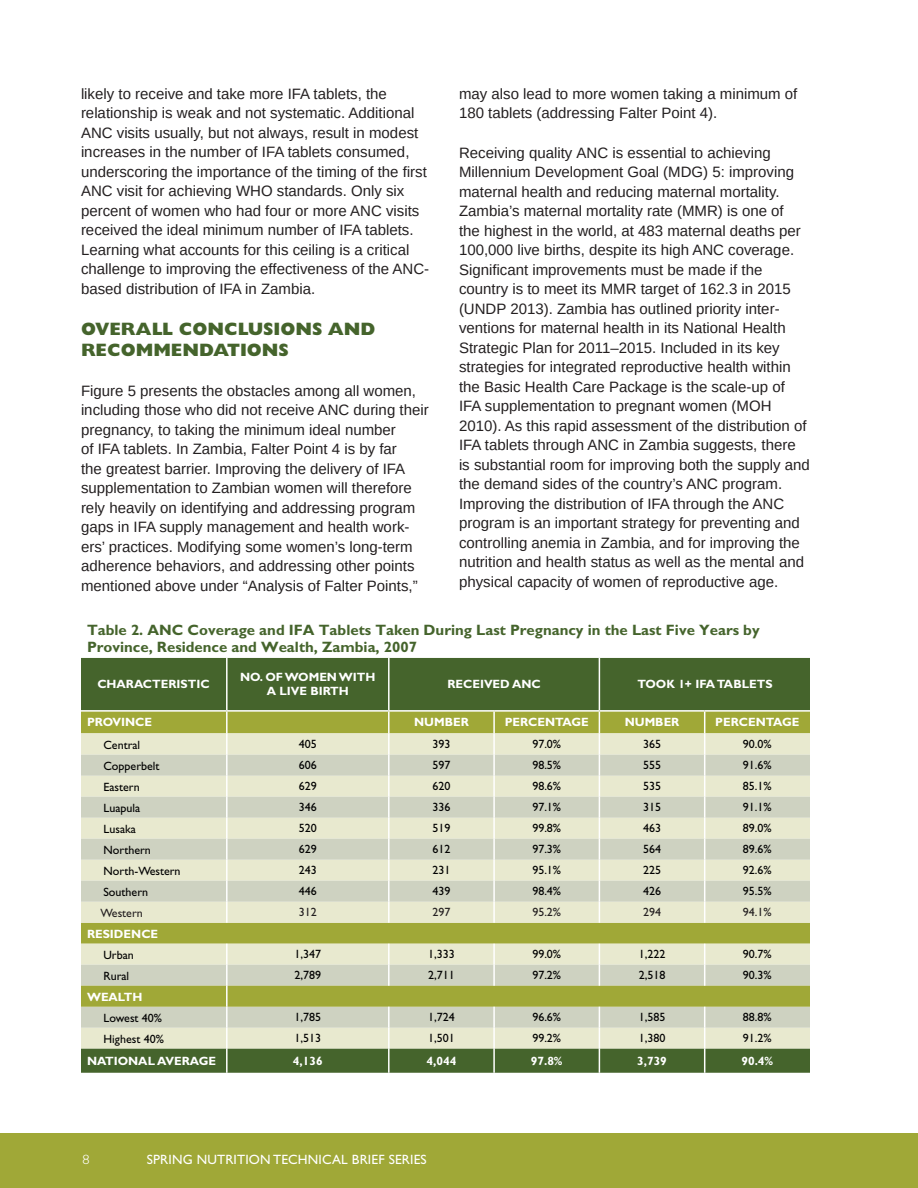
<style>
.page{position:relative;width:918px;height:1188px;background:#fff}
.page>*{position:absolute;margin:0;border:0;box-sizing:border-box;transform-origin:0 0}
.subhead_1{font:800 18px/21px "Gill Sans Std";color:#45642c}
.body_text{font:15px/19.5px "Arimo";color:#231f20}
.t1{font:700 15px/16.5px "Gill Sans Std";color:#45642c}
.t2{font:13.5px "Gill Sans Std";letter-spacing:.01em;color:#fff}
.t3{font:300 13.5px "Gill Sans Std";color:#fff;scale:1.15 1}
.t4{font:12px "Gill Sans Std";color:#000}
.t5{font:700 12px/13.5px "Gill Sans Std";color:#fff;text-align:center}
.t6{font:12px "Gill Sans Std";color:#231f20}
</style>
<div class="page">
<div style="left:0;top:1133px;width:918px;height:55px;background:#a0a837"></div>
<div style="left:81px;top:923px;width:729px;height:21px;background:#a0a837"></div>
<svg style="left:81px;top:944px;width:729px;height:129px;background:#b6be94"></svg>
<svg style="left:81px;top:658px;width:729px;height:265px;background:#bac29e"></svg>
<p class="body_text" style="left:81px;top:84px;width:350px">likely to receive and take more IFA tablets, the relationship is weak and not systematic. Additional ANC visits usually, but not always, result in modest increases in the number of IFA tablets consumed, underscoring the importance of the timing of the first ANC visit for achieving WHO standards. Only six percent of women who had four or more ANC visits received the ideal minimum number of IFA tablets.<br>Learning what accounts for this ceiling is a critical challenge to improving the effectiveness of the ANC&shy;based distribution of IFA in Zambia.</p>
<h1 class="subhead_1" style="left:81px;top:318px;width:296px">OVERALL CONCLUSIONS AND<br>RECOMMENDATIONS</h1>
<p class="body_text" style="left:81px;top:381px;width:349px">Figure 5 presents the obstacles among all women, including those who did not receive ANC during their pregnancy, to taking the minimum ideal number<br>of IFA tablets. In Zambia, Falter Point 4 is by far<br>the greatest barrier. Improving the delivery of IFA supplementation to Zambian women will therefore rely heavily on identifying and addressing program gaps in IFA supply management and health work&shy;ers’ practices. Modifying some women’s long-term adherence behaviors, and addressing other points mentioned above under “Analysis of Falter Points,”</p>
<p class="body_text" style="left:459px;top:84px;width:340px">may also lead to more women taking a minimum of<br>180 tablets (addressing Falter Point 4).</p>
<p class="body_text" style="left:459px;top:143px;width:352px">Receiving quality ANC is essential to achieving Millennium Development Goal (MDG) 5: improving maternal health and reducing maternal mortality.<br>Zambia’s maternal mortality rate (MMR) is one of<br>the highest in the world, at 483 maternal deaths per 100,000 live births, despite its high ANC coverage.<br>Significant improvements must be made if the country is to meet its MMR target of 162.3 in 2015 (UNDP 2013). Zambia has outlined priority inter&shy;ventions for maternal health in its National Health Strategic Plan for 2011–2015. Included in its key strategies for integrated reproductive health within the Basic Health Care Package is the scale-up of IFA supplementation to pregnant women (MOH 2010). As this rapid assessment of the distribution of IFA tablets through ANC in Zambia suggests, there is substantial room for improving both the supply and the demand sides of the country’s ANC program.<br>Improving the distribution of IFA through the ANC program is an important strategy for preventing and controlling anemia in Zambia, and for improving the nutrition and health status as well as the mental and physical capacity of women of reproductive age.</p>
<p class="t1" style="left:87px;top:622px;width:674px">Table 2. ANC Coverage and IFA Tablets Taken During Last Pregnancy in the Last Five Years by<br>Province, Residence and Wealth, Zambia, 2007</p>
<p class="t5" style="left:97px;top:677px;width:114px">CHARACTERISTIC</p>
<p class="t5" style="left:240px;top:671px;width:137px">NO. OF WOMEN WITH<br>A LIVE BIRTH</p>
<p class="t5" style="left:447px;top:677px;width:95px">RECEIVED ANC</p>
<p class="t5" style="left:638px;top:677px;width:137px">TOOK 1+ IFA TABLETS</p>
<p class="t5" style="left:87px;top:715px;width:67px">PROVINCE</p>
<p class="t5" style="left:414px;top:715px;width:56px">NUMBER</p>
<p class="t5" style="left:505px;top:715px;width:86px">PERCENTAGE</p>
<p class="t5" style="left:625px;top:715px;width:56px">NUMBER</p>
<p class="t5" style="left:715px;top:715px;width:86px">PERCENTAGE</p>
<p class="t4" style="left:104px;top:738px;width:38px">Central</p>
<p class="t4" style="left:299px;top:737px;width:19px">405</p>
<p class="t4" style="left:432px;top:737px;width:19px">393</p>
<p class="t4" style="left:532px;top:737px;width:30px">97.0%</p>
<p class="t4" style="left:643px;top:737px;width:19px">365</p>
<p class="t4" style="left:743px;top:737px;width:30px">90.0%</p>
<p class="t4" style="left:104px;top:759px;width:57px">Copperbelt</p>
<p class="t4" style="left:299px;top:758px;width:19px">606</p>
<p class="t4" style="left:432px;top:758px;width:19px">597</p>
<p class="t4" style="left:532px;top:758px;width:30px">98.5%</p>
<p class="t4" style="left:643px;top:758px;width:19px">555</p>
<p class="t4" style="left:743px;top:758px;width:30px">91.6%</p>
<p class="t4" style="left:104px;top:780px;width:38px">Eastern</p>
<p class="t4" style="left:299px;top:779px;width:19px">629</p>
<p class="t4" style="left:432px;top:779px;width:19px">620</p>
<p class="t4" style="left:532px;top:779px;width:30px">98.6%</p>
<p class="t4" style="left:643px;top:779px;width:19px">535</p>
<p class="t4" style="left:743px;top:779px;width:30px">85.1%</p>
<p class="t4" style="left:104px;top:801px;width:38px">Luapula</p>
<p class="t4" style="left:299px;top:800px;width:19px">346</p>
<p class="t4" style="left:432px;top:800px;width:19px">336</p>
<p class="t4" style="left:532px;top:800px;width:30px">97.1%</p>
<p class="t4" style="left:643px;top:800px;width:19px">315</p>
<p class="t4" style="left:743px;top:800px;width:30px">91.1%</p>
<p class="t4" style="left:104px;top:822px;width:34px">Lusaka</p>
<p class="t4" style="left:299px;top:821px;width:19px">520</p>
<p class="t4" style="left:432px;top:821px;width:19px">519</p>
<p class="t4" style="left:532px;top:821px;width:30px">99.8%</p>
<p class="t4" style="left:643px;top:821px;width:19px">463</p>
<p class="t4" style="left:743px;top:821px;width:30px">89.0%</p>
<p class="t4" style="left:104px;top:843px;width:49px">Northern</p>
<p class="t4" style="left:299px;top:842px;width:19px">629</p>
<p class="t4" style="left:432px;top:842px;width:19px">612</p>
<p class="t4" style="left:532px;top:842px;width:30px">97.3%</p>
<p class="t4" style="left:643px;top:842px;width:19px">564</p>
<p class="t4" style="left:743px;top:842px;width:30px">89.6%</p>
<p class="t4" style="left:104px;top:864px;width:79px">North-Western</p>
<p class="t4" style="left:299px;top:863px;width:19px">243</p>
<p class="t4" style="left:432px;top:863px;width:19px">231</p>
<p class="t4" style="left:532px;top:863px;width:30px">95.1%</p>
<p class="t4" style="left:643px;top:863px;width:19px">225</p>
<p class="t4" style="left:743px;top:863px;width:30px">92.6%</p>
<p class="t4" style="left:104px;top:885px;width:46px">Southern</p>
<p class="t4" style="left:299px;top:884px;width:19px">446</p>
<p class="t4" style="left:432px;top:884px;width:19px">439</p>
<p class="t4" style="left:532px;top:884px;width:30px">98.4%</p>
<p class="t4" style="left:643px;top:884px;width:19px">426</p>
<p class="t4" style="left:743px;top:884px;width:30px">95.5%</p>
<p class="t6" style="left:100px;top:906px;width:44px">Western</p>
<p class="t6" style="left:299px;top:905px;width:19px">312</p>
<p class="t6" style="left:432px;top:905px;width:19px">297</p>
<p class="t6" style="left:532px;top:905px;width:30px">95.2%</p>
<p class="t6" style="left:643px;top:905px;width:19px">294</p>
<p class="t6" style="left:743px;top:905px;width:30px">94.1%</p>
<p class="t5" style="left:87px;top:927px;width:73px">RESIDENCE</p>
<p class="t4" style="left:104px;top:948px;width:32px">Urban</p>
<p class="t4" style="left:294px;top:947px;width:28px">1,347</p>
<p class="t4" style="left:428px;top:947px;width:28px">1,333</p>
<p class="t4" style="left:532px;top:947px;width:30px">99.0%</p>
<p class="t4" style="left:639px;top:947px;width:28px">1,222</p>
<p class="t4" style="left:743px;top:947px;width:30px">90.7%</p>
<p class="t4" style="left:104px;top:969px;width:27px">Rural</p>
<p class="t4" style="left:294px;top:968px;width:28px">2,789</p>
<p class="t4" style="left:428px;top:968px;width:28px">2,711</p>
<p class="t4" style="left:532px;top:968px;width:30px">97.2%</p>
<p class="t4" style="left:639px;top:968px;width:28px">2,518</p>
<p class="t4" style="left:743px;top:968px;width:30px">90.3%</p>
<p class="t5" style="left:87px;top:990px;width:57px">WEALTH</p>
<p class="t4" style="left:104px;top:1011px;width:60px">Lowest 40%</p>
<p class="t4" style="left:294px;top:1010px;width:28px">1,785</p>
<p class="t4" style="left:428px;top:1010px;width:28px">1,724</p>
<p class="t4" style="left:532px;top:1010px;width:30px">96.6%</p>
<p class="t4" style="left:639px;top:1010px;width:28px">1,585</p>
<p class="t4" style="left:743px;top:1010px;width:30px">88.8%</p>
<p class="t4" style="left:104px;top:1032px;width:62px">Highest 40%</p>
<p class="t4" style="left:294px;top:1031px;width:28px">1,513</p>
<p class="t4" style="left:428px;top:1031px;width:28px">1,501</p>
<p class="t4" style="left:532px;top:1031px;width:30px">99.2%</p>
<p class="t4" style="left:639px;top:1031px;width:28px">1,380</p>
<p class="t4" style="left:743px;top:1031px;width:30px">91.2%</p>
<p class="t5" style="left:87px;top:1054px;width:131px">NATIONAL AVERAGE</p>
<p class="t5" style="left:293px;top:1054px;width:31px">4,136</p>
<p class="t5" style="left:427px;top:1054px;width:31px">4,044</p>
<p class="t5" style="left:531px;top:1054px;width:33px">97.8%</p>
<p class="t5" style="left:637px;top:1054px;width:31px">3,739</p>
<p class="t5" style="left:741px;top:1054px;width:33px">90.4%</p>
<p class="t3" style="left:82px;top:1152px;width:8px">8</p>
<p class="t2" style="left:147px;top:1151px;width:281px">SPRING NUTRITION TECHNICAL BRIEF SERIES</p>
</div>
